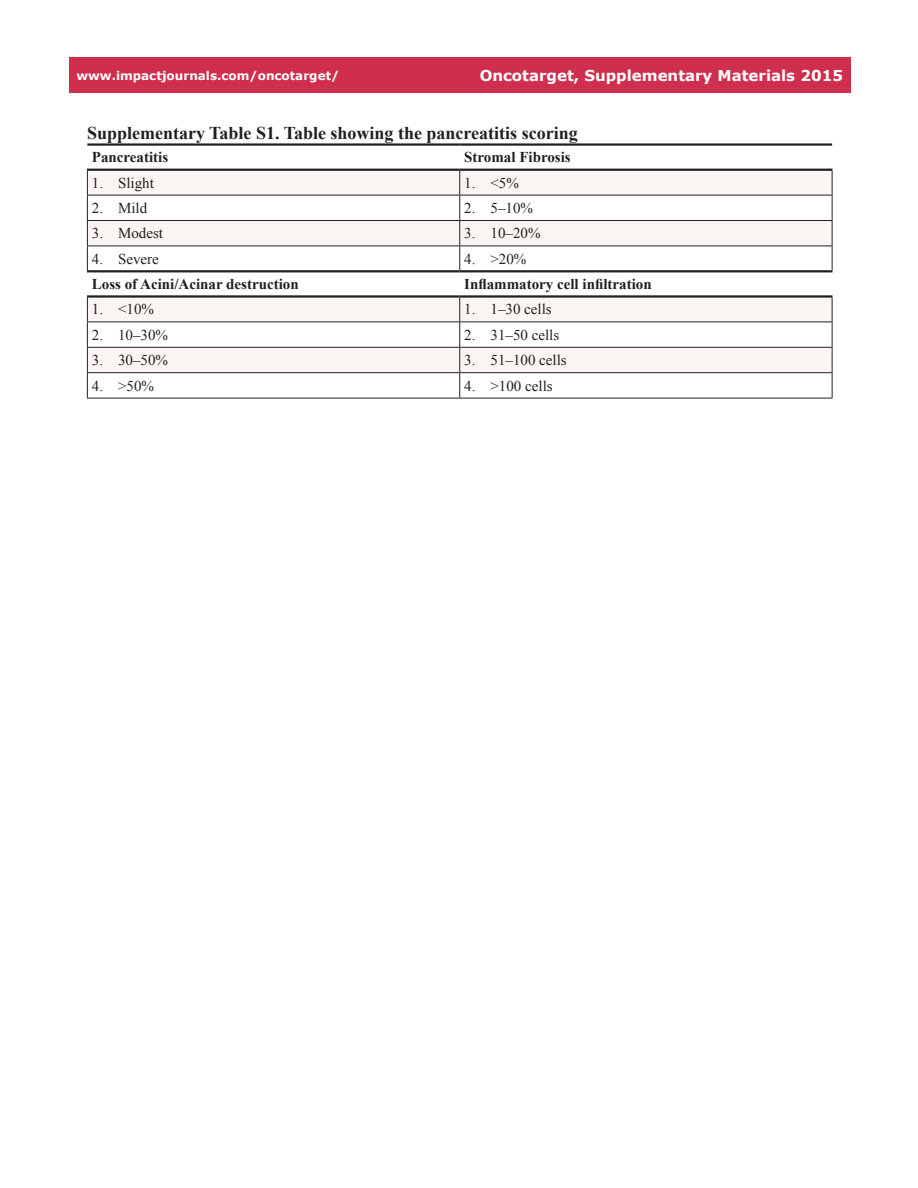
<style>
.page{position:relative;width:918px;height:1188px;background:#fff}
.page>*{position:absolute;margin:0;border:0;box-sizing:border-box;transform-origin:0 0}
.t1{font:700 18px "Times New Roman";color:#231f20}
.TableText{font:15px "Times New Roman";color:#231f20}
.TableText-2{font:700 15px "Times New Roman";color:#231f20}
.t2{font:700 15px "Verdana";color:#fff}
.Table_head{font:700 15px "Times New Roman";color:#231f20}
.t3{font:700 12px "Verdana";color:#fff}
</style>
<div class="page">
<div style="left:69px;top:57px;width:781px;height:36px;background:#cf2e4c"></div>
<hr style="left:87px;top:143px;width:373px;height:3px;background:#231f20">
<hr style="left:460px;top:143px;width:372px;height:3px;background:#231f20">
<hr style="left:87px;top:398px;width:373px;height:1px;background:#231f20">
<hr style="left:460px;top:398px;width:372px;height:1px;background:#231f20">
<svg style="left:87px;top:145px;width:746px;height:253px"></svg>
<hr style="left:87px;top:270px;width:373px;height:2px;background:#231f20">
<hr style="left:460px;top:270px;width:372px;height:2px;background:#231f20">
<hr style="left:87px;top:295px;width:373px;height:3px;background:#231f20">
<hr style="left:460px;top:295px;width:372px;height:3px;background:#231f20">
<p class="t3" style="left:76px;top:67px;width:264px">www.impactjournals.com/oncotarget/</p>
<p class="t2" style="left:480px;top:65px;width:365px">Oncotarget, Supplementary Materials 2015</p>
<p class="t1" style="left:87px;top:120px;width:492px">Supplementary Table S1. Table showing the pancreatitis scoring</p>
<p class="Table_head" style="left:92px;top:147px;width:78px">Pancreatitis</p>
<p class="Table_head" style="left:464px;top:147px;width:108px">Stromal Fibrosis</p>
<p class="TableText" style="left:92px;top:173px;width:64px">1. Slight</p>
<p class="TableText" style="left:464px;top:173px;width:56px">1. &lt;5%</p>
<p class="TableText" style="left:92px;top:198px;width:57px">2. Mild</p>
<p class="TableText" style="left:464px;top:198px;width:70px">2. 5–10%</p>
<p class="TableText" style="left:92px;top:223px;width:73px">3. Modest</p>
<p class="TableText" style="left:464px;top:223px;width:78px">3. 10–20%</p>
<p class="TableText" style="left:92px;top:249px;width:69px">4. Severe</p>
<p class="TableText" style="left:464px;top:249px;width:64px">4. &gt;20%</p>
<p class="TableText-2" style="left:92px;top:274px;width:208px">Loss of Acini/Acinar destruction</p>
<p class="TableText-2" style="left:464px;top:274px;width:189px">Inflammatory cell infiltration</p>
<p class="TableText" style="left:92px;top:299px;width:64px">1. &lt;10%</p>
<p class="TableText" style="left:464px;top:299px;width:89px">1. 1–30 cells</p>
<p class="TableText" style="left:92px;top:325px;width:78px">2. 10–30%</p>
<p class="TableText" style="left:464px;top:325px;width:96px">2. 31–50 cells</p>
<p class="TableText" style="left:92px;top:350px;width:78px">3. 30–50%</p>
<p class="TableText" style="left:464px;top:350px;width:104px">3. 51–100 cells</p>
<p class="TableText" style="left:92px;top:375px;width:64px">4. &gt;50%</p>
<p class="TableText" style="left:464px;top:375px;width:90px">4. &gt;100 cells</p>
</div>
